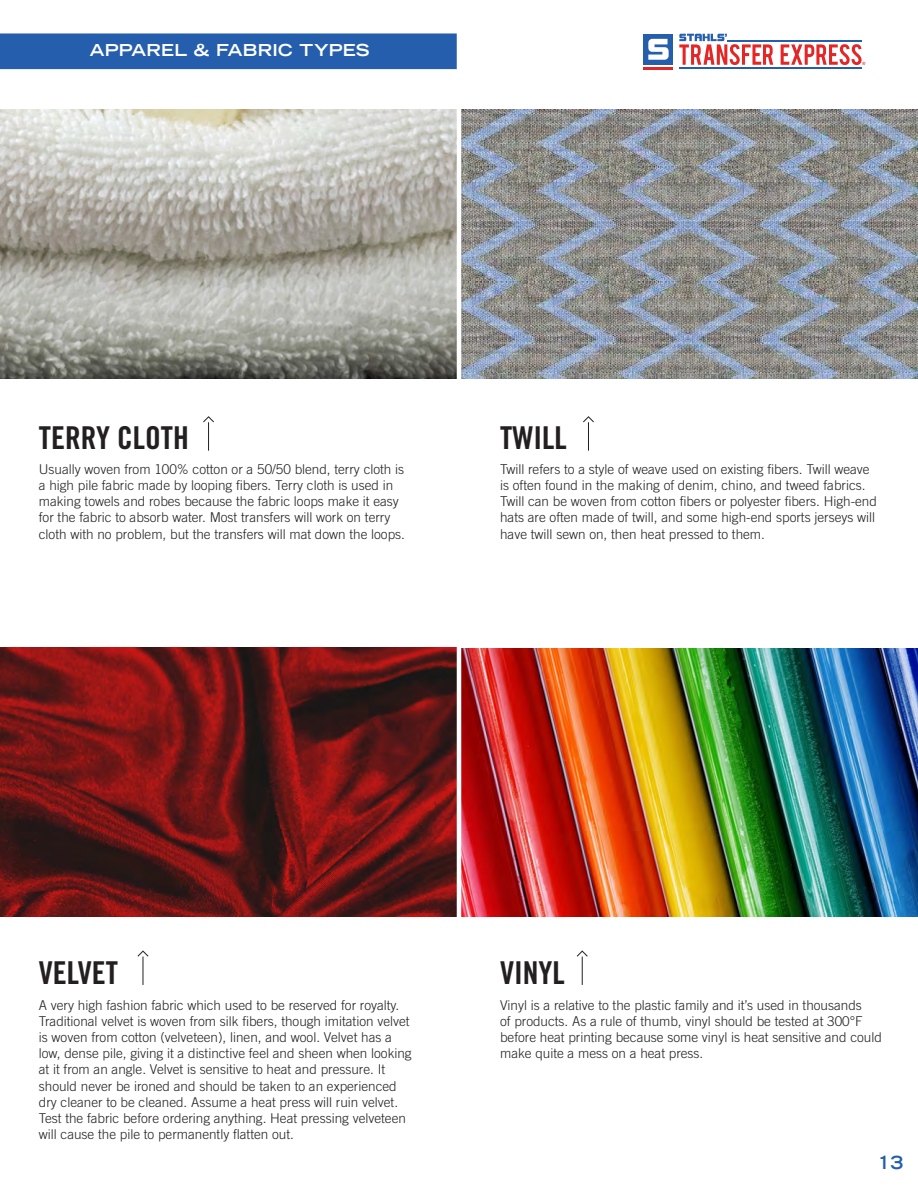
<style>
.page{position:relative;width:918px;height:1188px;background:#fff}
.page>*{position:absolute;margin:0;border:0;box-sizing:border-box;transform-origin:0 0}
.t1{font:31.5px "Trade Gothic LT Std Bd Cn 20";color:#231f20}
.t2{font:700 expanded 18px "Trade Gothic LT Std";color:#245eac}
.t3{font:700 expanded 16.5px "Trade Gothic LT Std";letter-spacing:.015em;color:#fff}
.t4{font:300 13.5px/16.2px "Trade Gothic LT Std";color:#231f20}
</style>
<div class="page">
<img style="left:0;top:110px;width:917px;height:268px">
<img style="left:0;top:648px;width:918px;height:268px">
<svg style="left:577px;top:950px;width:11px;height:35px"></svg>
<svg style="left:137px;top:950px;width:11px;height:35px"></svg>
<svg style="left:203px;top:416px;width:11px;height:35px"></svg>
<svg style="left:583px;top:416px;width:11px;height:35px"></svg>
<hr style="left:457px;top:98px;width:4px;height:1080px;background:#fff">
<div style="left:0;top:33px;width:457px;height:36px;background:#245eac"></div>
<hr style="left:679px;top:67px;width:183px;height:1px;background:#245eac">
<svg style="left:679px;top:34px;width:186px;height:31px"></svg>
<div style="left:643px;top:34px;width:30px;height:31px;background:#245eac"></div>
<hr style="left:643px;top:67px;width:30px;height:3px;background:#e32626">
<svg style="left:648px;top:39px;width:21px;height:21px"></svg>
<p class="t3" style="left:90px;top:40px;width:281px">APPAREL &amp; FABRIC TYPES</p>
<p class="t1" style="left:39px;top:418px;width:151px">TERRY CLOTH</p>
<p class="t4" style="left:39px;top:461px;width:368px">Usually woven from 100% cotton or a 50/50 blend, terry cloth is a high pile fabric made by looping fibers. Terry cloth is used in making towels and robes because the fabric loops make it easy for the fabric to absorb water. Most transfers will work on terry cloth with no problem, but the transfers will mat down the loops.</p>
<p class="t1" style="left:500px;top:418px;width:68px">TWILL</p>
<p class="t4" style="left:500px;top:461px;width:378px">Twill refers to a style of weave used on existing fibers. Twill weave is often found in the making of denim, chino, and tweed fabrics.<br>Twill can be woven from cotton fibers or polyester fibers. High-end hats are often made of twill, and some high-end sports jerseys will have twill sewn on, then heat pressed to them.</p>
<p class="t1" style="left:39px;top:954px;width:81px">VELVET</p>
<p class="t4" style="left:39px;top:996px;width:374px">A very high fashion fabric which used to be reserved for royalty.<br>Traditional velvet is woven from silk fibers, though imitation velvet is woven from cotton (velveteen), linen, and wool. Velvet has a low, dense pile, giving it a distinctive feel and sheen when looking at it from an angle. Velvet is sensitive to heat and pressure. It should never be ironed and should be taken to an experienced dry cleaner to be cleaned. Assume a heat press will ruin velvet.</p>
<p class="t4" style="left:39px;top:1110px;width:369px">Test the fabric before ordering anything. Heat pressing velveteen will cause the pile to permanently flatten out.</p>
<p class="t1" style="left:500px;top:954px;width:66px">VINYL</p>
<p class="t4" style="left:500px;top:996px;width:383px">Vinyl is a relative to the plastic family and it’s used in thousands<br>of products. As a rule of thumb, vinyl should be tested at 300°F before heat printing because some vinyl is heat sensitive and could make quite a mess on a heat press.</p>
<h2 class="t2" style="left:878px;top:1151px;width:27px">13</h2>
</div>
